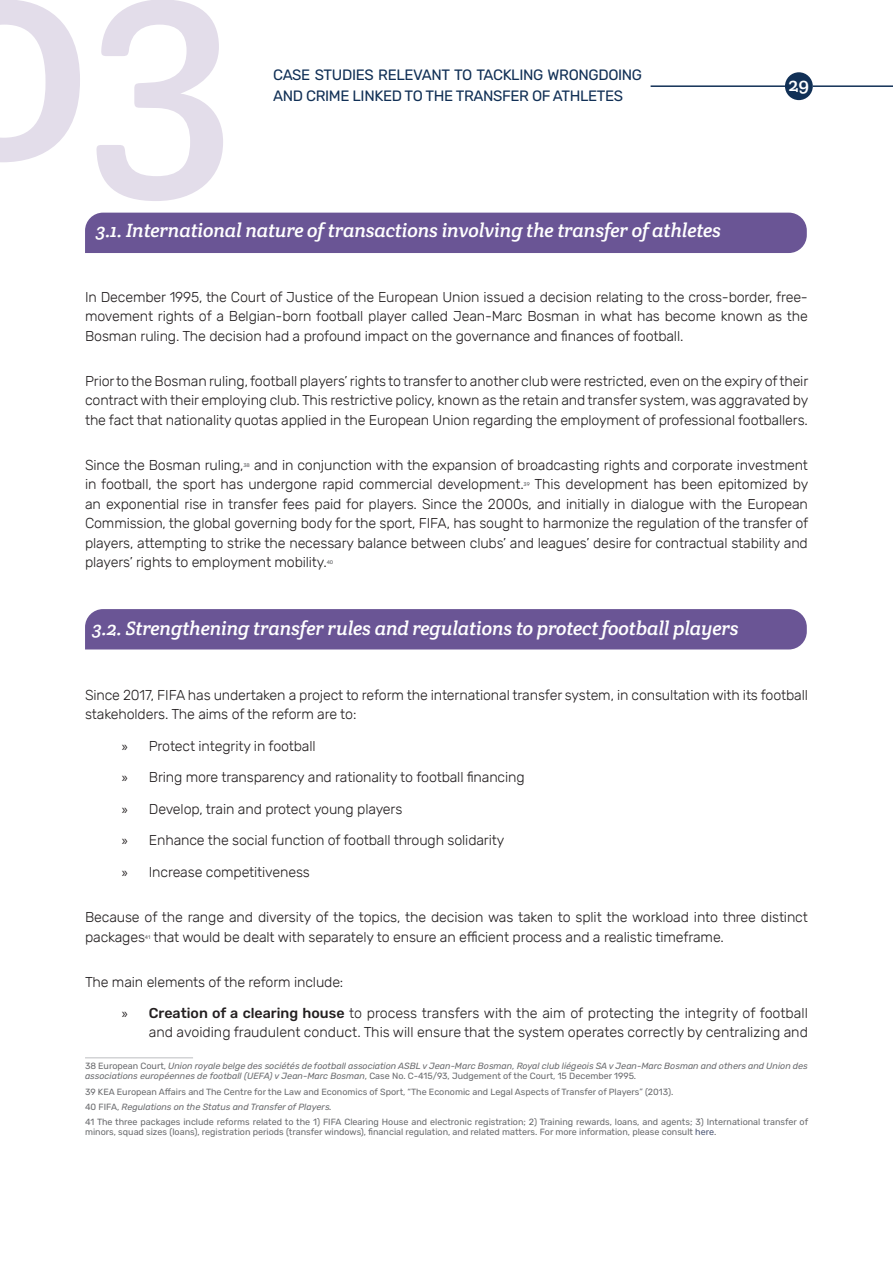
<style>
.page{position:relative;width:893px;height:1263px;background:#fff}
.page>*{position:absolute;margin:0;border:0;box-sizing:border-box;transform-origin:0 0}
.t1{font:300px "Crete Round";color:#e3ddea}
.t2{font:italic 19.5px "Crete Round";letter-spacing:-.01em;color:#fff}
.t3{font:19.5px "Crete Round";color:#fff}
.t4{font:15px/21px "Rubik";letter-spacing:-.025em;color:#113056}
.t5{font:300 14.25px/19.5px "Rubik";letter-spacing:-.01em;color:#231f20;text-align:justify}
.t6{font:9px/15px "Rubik";color:#6c6d70}
.t7{font:italic 9px/10.8px "Rubik";color:#6c6d70}
.t8{font:5.25px "Rubik";letter-spacing:-.01em;color:#57585a}
.s1{font-family:"Myriad Pro";font-weight:400}
.s2{font-weight:500}
.s3{font-style:normal}
.s4{font-style:italic}
.s5{color:#4f5977}
</style>
<div class="page">
<div style="left:785px;top:72px;width:28px;height:28px;background:#113056;border-radius:50%"></div>
<div style="left:85px;top:609px;width:722px;height:40px;background:#6a5595"></div>
<div style="left:85px;top:213px;width:722px;height:40px;background:#6a5595"></div>
<hr style="left:813px;top:85px;width:80px;height:2px;background:#113056">
<hr style="left:651px;top:85px;width:134px;height:2px;background:#113056">
<hr style="left:85px;top:1057px;width:108px;height:1px;background:#bcbdc0">
<h1 class="t1" style="left:-82px;top:-138px;width:319px">03</h1>
<p class="t4" style="left:273px;top:64px;width:370px">CASE STUDIES RELEVANT TO TACKLING WRONGDOING<br>AND CRIME LINKED TO THE TRANSFER OF ATHLETES</p>
<h2 class="t2" style="left:96px;top:219px;width:626px">3.1. International nature of transactions involving the transfer of athletes</h2>
<h2 class="t3" style="left:788px;top:71px;width:22px">29</h2>
<p class="t5" style="left:85px;top:288px;width:724px">In December 1995, the Court of Justice of the European Union issued a decision relating to the cross-border, free&shy;movement rights of a Belgian-born football player called Jean-Marc Bosman in what has become known as the Bosman ruling. The decision had a profound impact on the governance and finances of football.</p>
<p class="t5" style="left:85px;top:372px;width:725px">Prior to the Bosman ruling, football players’ rights to transfer to another club were restricted, even on the expiry of their contract with their employing club. This restrictive policy, known as the retain and transfer system, was aggravated by the fact that nationality quotas applied in the European Union regarding the employment of professional footballers.</p>
<p class="t5" style="left:85px;top:456px;width:160px">Since the Bosman ruling,</p>
<p class="t8" style="left:244px;top:462px;width:8px">38</p>
<p class="t5" style="left:85px;top:456px;width:724px;text-indent:169px">and in conjunction with the expansion of broadcasting rights and corporate investment in football, the sport has undergone rapid commercial development.</p>
<p class="t5" style="left:85px;top:475px;width:725px;text-indent:450px">This development has been epitomized by an exponential rise in transfer fees paid for players. Since the 2000s, and initially in dialogue with the European Commission, the global governing body for the sport, FIFA, has sought to harmonize the regulation of the transfer of players, attempting to strike the necessary balance between clubs’ and leagues’ desire for contractual stability and players’ rights to employment mobility.</p>
<p class="t8" style="left:524px;top:482px;width:8px">39</p>
<p class="t8" style="left:327px;top:560px;width:8px">40</p>
<h2 class="t2" style="left:92px;top:617px;width:648px">3.2. Strengthening transfer rules and regulations to protect football players</h2>
<p class="t5" style="left:85px;top:685px;width:724px">Since 2017, FIFA has undertaken a project to reform the international transfer system, in consultation with its football stakeholders. The aims of the reform are to:</p>
<p class="t5" style="left:122px;top:736px;width:195px"><span class="s1">»</span> Protect integrity in football</p>
<p class="t5" style="left:122px;top:768px;width:404px"><span class="s1">»</span> Bring more transparency and rationality to football financing</p>
<p class="t5" style="left:122px;top:799px;width:282px"><span class="s1">»</span> Develop, train and protect young players</p>
<p class="t5" style="left:122px;top:831px;width:384px"><span class="s1">»</span> Enhance the social function of football through solidarity</p>
<p class="t5" style="left:122px;top:863px;width:190px"><span class="s1">»</span> Increase competitiveness</p>
<p class="t5" style="left:85px;top:908px;width:724px">Because of the range and diversity of the topics, the decision was taken to split the workload into three distinct packages</p>
<p class="t8" style="left:145px;top:934px;width:7px">41</p>
<p class="t5" style="left:153px;top:927px;width:572px">that would be dealt with separately to ensure an efficient process and a realistic timeframe.</p>
<p class="t5" style="left:85px;top:972px;width:260px">The main elements of the reform include:</p>
<p class="t5" style="left:122px;top:1004px;width:688px;line-height:18.8px;text-align:right"><span class="s1">»</span> <span class="s2">Creation of a clearing house</span> to process transfers with the aim of protecting the integrity of football and avoiding fraudulent conduct. This will ensure that the system operates correctly by centralizing and</p>
<p class="t7" style="left:85px;top:1060px;width:724px"><span class="s3">38 European Court,</span> Union royale belge des sociétés de football association ASBL v Jean-Marc Bosman, Royal club liégeois SA v Jean-Marc Bosman and others and Union des associations européennes de football (UEFA) v Jean-Marc Bosman<span class="s3">, Case No. C-415/93, Judgement of the Court, 15 December 1995.</span></p>
<p class="t6" style="left:85px;top:1084px;width:725px">39 KEA European Affairs and The Centre for the Law and Economics of Sport, “The Economic and Legal Aspects of Transfer of Players” (2013).<br>40 FIFA, <span class="s4">Regulations on the Status and Transfer of Players.<br></span>41 The three packages include reforms related to the 1) FIFA Clearing House and electronic registration; 2) Training rewards, loans, and agents; 3) International transfer of</p>
<p class="t6" style="left:85px;top:1125px;width:633px">minors, squad sizes (loans), registration periods (transfer windows), financial regulation, and related matters. For more information, please consult <span class="s5">here</span>.</p>
</div>
